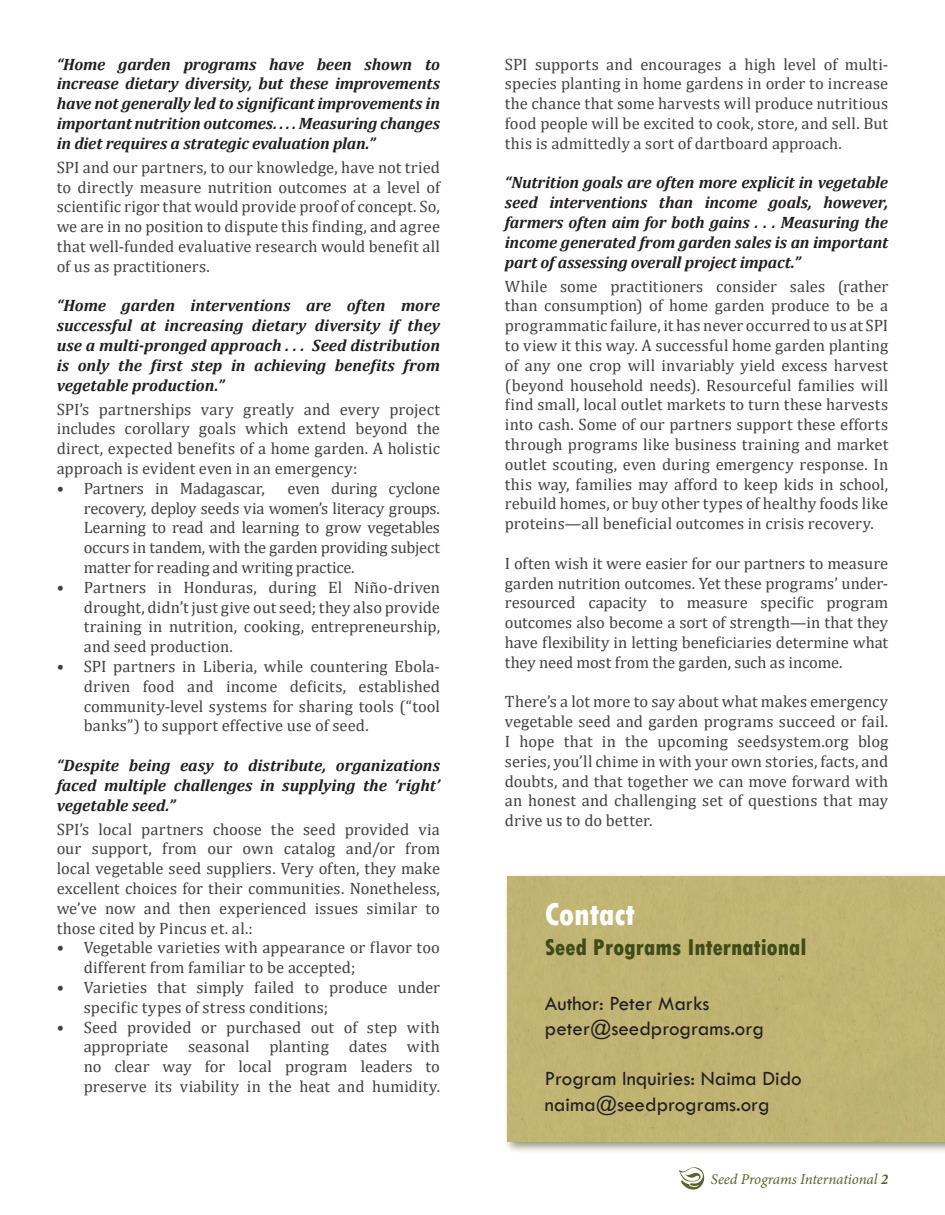
<style>
.page{position:relative;width:945px;height:1215px;background:#fff}
.page>*{position:absolute;margin:0;border:0;box-sizing:border-box;transform-origin:0 0}
.t1{font:800 condensed 33px "Tw Cen";color:#fff}
.t2{font:800 condensed 24px "Tw Cen";color:#404b17}
.t3{font:21px/25.2px "Tw Cen";color:#231f20}
.t4{font:16.5px/19.8px "Cambria";letter-spacing:.005em;color:#414142;text-align:justify}
.t5{font:italic 700 16.5px/19.8px "Cambria";letter-spacing:-.005em;color:#231f20;text-align:justify}
.t6{font:italic 15px "Minion Pro";letter-spacing:-.005em;color:#596428}
.s1{font-weight:700}
</style>
<div class="page">
<svg style="left:679px;top:1167px;width:26px;height:23px"></svg>
<div style="left:503px;top:872px;width:442px;height:282px;background:#404b17;opacity:.65"></div>
<div style="left:507px;top:876px;width:438px;height:266px;background:#c0b474"></div>
<p class="t5" style="left:57px;top:53px;width:385px">“Home garden programs have been shown to increase dietary diversity, but these improvements have not generally led to significant improvements in important nutrition outcomes. . . . Measuring changes in diet requires a strategic evaluation plan.”</p>
<p class="t4" style="left:57px;top:157px;width:385px">SPI and our partners, to our knowledge, have not tried to directly measure nutrition outcomes at a level of scientific rigor that would provide proof of concept. So, we are in no position to dispute this finding, and agree that well-funded evaluative research would benefit all of us as practitioners.</p>
<p class="t5" style="left:57px;top:295px;width:385px">“Home garden interventions are often more successful at increasing dietary diversity if they use a multi-pronged approach . . . Seed distribution is only the first step in achieving benefits from vegetable production.”</p>
<p class="t4" style="left:57px;top:399px;width:385px">SPI’s partnerships vary greatly and every project includes corollary goals which extend beyond the direct, expected benefits of a home garden. A holistic approach is evident even in an emergency:</p>
<p class="t4" style="left:57px;top:478px;width:210px">• Partners in Madagascar,</p>
<p class="t4" style="left:84px;top:478px;width:358px;text-indent:204px">even during cyclone recovery, deploy seeds via women’s literacy groups.<br>Learning to read and learning to grow vegetables occurs in tandem, with the garden providing subject matter for reading and writing practice.</p>
<p class="t4" style="left:84px;top:577px;width:358px;text-indent:-27px">• Partners in Honduras, during El Niño-driven drought, didn’t just give out seed; they also provide training in nutrition, cooking, entrepreneurship, and seed production.</p>
<p class="t4" style="left:84px;top:656px;width:358px;text-indent:-27px">• SPI partners in Liberia, while countering Ebola&shy;driven food and income deficits, established community-level systems for sharing tools (“tool banks”) to support effective use of seed.</p>
<p class="t5" style="left:57px;top:755px;width:385px">“Despite being easy to distribute, organizations faced multiple challenges in supplying the ‘right’ vegetable seed.”</p>
<p class="t4" style="left:57px;top:819px;width:385px">SPI’s local partners choose the seed provided via our support, from our own catalog and/or from local vegetable seed suppliers. Very often, they make excellent choices for their communities. Nonetheless, we’ve now and then experienced issues similar to those cited by Pincus et. al.:</p>
<p class="t4" style="left:84px;top:938px;width:358px;text-indent:-27px">• Vegetable varieties with appearance or flavor too different from familiar to be accepted;</p>
<p class="t4" style="left:84px;top:977px;width:358px;text-indent:-27px">• Varieties that simply failed to produce under specific types of stress conditions;</p>
<p class="t4" style="left:84px;top:1017px;width:358px;text-indent:-27px">• Seed provided or purchased out of step with appropriate seasonal planting dates with no clear way for local program leaders to preserve its viability in the heat and humidity.</p>
<p class="t4" style="left:505px;top:54px;width:385px">SPI supports and encourages a high level of multi&shy;species planting in home gardens in order to increase the chance that some harvests will produce nutritious food people will be excited to cook, store, and sell. But this is admittedly a sort of dartboard approach.</p>
<p class="t5" style="left:505px;top:172px;width:385px">“Nutrition goals are often more explicit in vegetable seed interventions than income goals, however, farmers often aim for both gains . . . Measuring the income generated from garden sales is an important part of assessing overall project impact.”</p>
<p class="t4" style="left:505px;top:276px;width:385px">While some practitioners consider sales (rather than consumption) of home garden produce to be a programmatic failure, it has never occurred to us at SPI to view it this way. A successful home garden planting of any one crop will invariably yield excess harvest (beyond household needs). Resourceful families will find small, local outlet markets to turn these harvests into cash. Some of our partners support these efforts through programs like business training and market outlet scouting, even during emergency response. In this way, families may afford to keep kids in school, rebuild homes, or buy other types of healthy foods like proteins—all beneficial outcomes in crisis recovery.</p>
<p class="t4" style="left:505px;top:553px;width:385px">I often wish it were easier for our partners to measure garden nutrition outcomes. Yet these programs’ under&shy;resourced capacity to measure specific program outcomes also become a sort of strength—in that they have flexibility in letting beneficiaries determine what they need most from the garden, such as income.</p>
<p class="t4" style="left:505px;top:692px;width:385px">There’s a lot more to say about what makes emergency vegetable seed and garden programs succeed or fail.<br>I hope that in the upcoming seedsystem.org blog series, you’ll chime in with your own stories, facts, and doubts, and that together we can move forward with an honest and challenging set of questions that may drive us to do better.</p>
<h1 class="t1" style="left:545px;top:895px;width:92px">Contact</h1>
<h2 class="t2" style="left:545px;top:933px;width:263px">Seed Programs International</h2>
<p class="t3" style="left:545px;top:991px;width:221px">Author: Peter Marks peter@seedprograms.org</p>
<p class="t3" style="left:545px;top:1066px;width:258px">Program Inquiries: Naima Dido naima@seedprograms.org</p>
<p class="t6" style="left:711px;top:1169px;width:179px">Seed Programs International <span class="s1">2</span></p>
</div>
